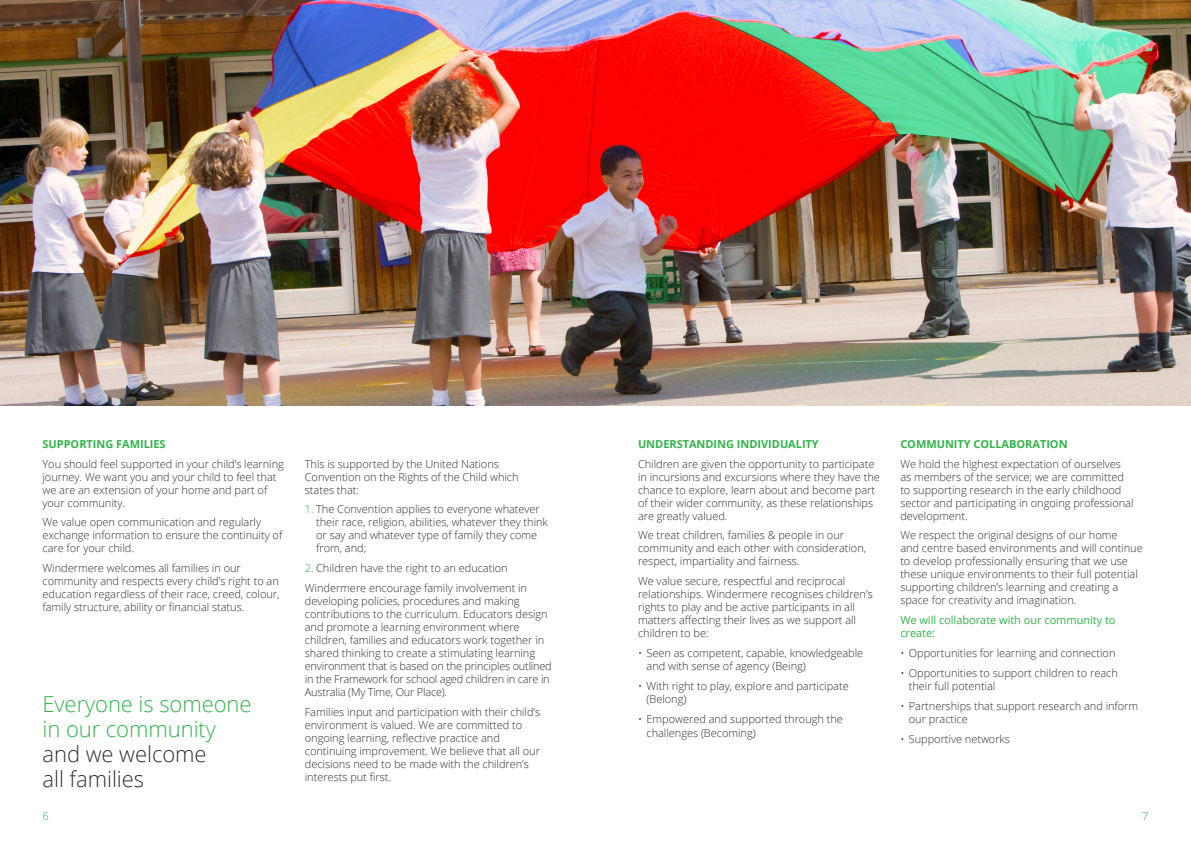
<style>
.page{position:relative;width:1191px;height:842px;background:#fff}
.page>*{position:absolute;margin:0;border:0;box-sizing:border-box;transform-origin:0 0}
.t1{font:300 22px/25px "Open Sans";letter-spacing:-.005em;color:#31b44a}
.t2{font:300 22px/25px "Open Sans";letter-spacing:-.005em;color:#312f30}
.t3{font:300 11px/13px "Open Sans";letter-spacing:-.005em;color:#312f30}
.t4{font:700 11px "Open Sans";letter-spacing:-.005em;color:#31b44a}
.t5{font:11px/13px "Open Sans";letter-spacing:-.005em;color:#31b44a}
.t6{font:300 11px "Open Sans";color:#31b44a}
.s1{color:#31b44a}
</style>
<div class="page">
<img style="left:0;top:0;width:1191px;height:405px">
<p class="t4" style="left:43px;top:436px;width:125px">SUPPORTING FAMILIES</p>
<p class="t3" style="left:43px;top:457px;width:243px">You should feel supported in your child’s learning journey. We want you and your child to feel that we are an extension of your home and part of your community.</p>
<p class="t3" style="left:43px;top:516px;width:241px">We value open communication and regularly exchange information to ensure the continuity of care for your child.</p>
<p class="t3" style="left:43px;top:561px;width:238px">Windermere welcomes all families in our community and respects every child’s right to an education regardless of their race, creed, colour, family structure, ability or financial status.</p>
<h1 class="t1" style="left:43px;top:691px;width:211px">Everyone is someone in our community</h1>
<h1 class="t2" style="left:43px;top:741px;width:166px">and we welcome all families</h1>
<p class="t3" style="left:305px;top:457px;width:215px">This is supported by the United Nations<br>Convention on the Rights of the Child which states that:</p>
<p class="t3" style="left:316px;top:503px;width:233px;text-indent:-11px"><span class="s1">1.</span> The Convention applies to everyone whatever their race, religion, abilities, whatever they think or say and whatever type of family they come from, and;</p>
<p class="t3" style="left:305px;top:558px;width:224px;line-height:19.8px"><span class="s1">2.</span> Children have the right to an education<br>Windermere encourage family involvement in</p>
<p class="t3" style="left:305px;top:594px;width:248px">developing policies, procedures and making contributions to the curriculum. Educators design and promote a learning environment where children, families and educators work together in shared thinking to create a stimulating learning environment that is based on the principles outlined in the Framework for school aged children in care in Australia (My Time, Our Place).</p>
<p class="t3" style="left:305px;top:705px;width:237px">Families input and participation with their child’s environment is valued. We are committed to ongoing learning, reflective practice and continuing improvement. We believe that all our decisions need to be made with the children’s interests put first.</p>
<p class="t4" style="left:638px;top:436px;width:182px">UNDERSTANDING INDIVIDUALITY</p>
<p class="t3" style="left:638px;top:457px;width:243px">Children are given the opportunity to participate in incursions and excursions where they have the chance to explore, learn about and become part of their wider community, as these relationships are greatly valued.</p>
<p class="t3" style="left:638px;top:529px;width:230px">We treat children, families &amp; people in our community and each other with consideration, respect, impartiality and fairness.</p>
<p class="t3" style="left:638px;top:574px;width:236px">We value secure, respectful and reciprocal relationships. Windermere recognises children’s rights to play and be active participants in all matters affecting their lives as we support all children to be:</p>
<p class="t3" style="left:646px;top:646px;width:218px;text-indent:-9px">• Seen as competent, capable, knowledgeable and with sense of agency (Being)</p>
<p class="t3" style="left:646px;top:679px;width:204px;text-indent:-9px">• With right to play, explore and participate (Belong)</p>
<p class="t3" style="left:646px;top:711px;width:198px;line-height:14px;text-indent:-9px">• Empowered and supported through the challenges (Becoming)</p>
<p class="t4" style="left:900px;top:436px;width:169px">COMMUNITY COLLABORATION</p>
<p class="t3" style="left:900px;top:457px;width:235px">We hold the highest expectation of ourselves as members of the service; we are committed to supporting research in the early childhood sector and participating in ongoing professional development.</p>
<p class="t3" style="left:900px;top:529px;width:244px">We respect the original designs of our home<br>and centre based environments and will continue to develop professionally ensuring that we use these unique environments to their full potential supporting children’s learning and creating a space for creativity and imagination.</p>
<p class="t5" style="left:900px;top:613px;width:217px">We will collaborate with our community to create:</p>
<p class="t3" style="left:900px;top:646px;width:217px">• Opportunities for learning and connection</p>
<p class="t3" style="left:909px;top:666px;width:210px;text-indent:-9px">• Opportunities to support children to reach their full potential</p>
<p class="t3" style="left:909px;top:699px;width:231px;text-indent:-9px">• Partnerships that support research and inform our practice</p>
<p class="t3" style="left:900px;top:732px;width:111px">• Supportive networks</p>
<p class="t6" style="left:43px;top:808px;width:8px">6</p>
<p class="t6" style="left:1142px;top:808px;width:8px">7</p>
</div>
